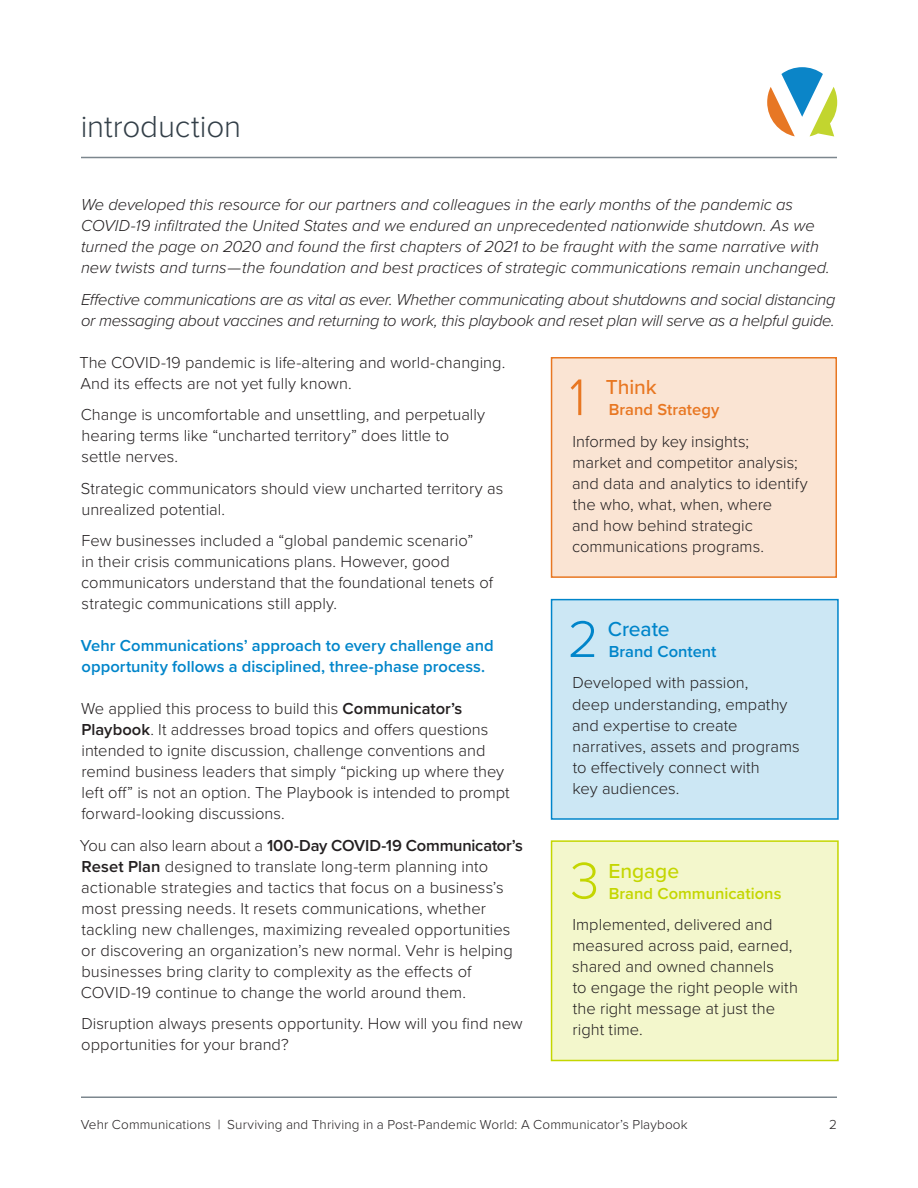
<style>
.page{position:relative;width:918px;height:1188px;background:#fff}
.page>*{position:absolute;margin:0;border:0;box-sizing:border-box;transform-origin:0 0}
.t1{font:300 53.4px "Proxima Nova";color:#e87722}
.t2{font:300 53.4px "Proxima Nova";color:#0085ca}
.t3{font:300 53.4px "Proxima Nova";color:#c4d600}
.t4{font:300 31.5px "Proxima Nova";letter-spacing:-.005em;color:#333f48}
.t5{font:500 21px "Proxima Nova";letter-spacing:-.005em;color:#0085ca}
.t6{font:500 21px "Proxima Nova";color:#c4d600}
.t7{font:500 21px "Proxima Nova";letter-spacing:-.005em;color:#e87722}
.t8{font:300 16.5px/21px "Proxima Nova";color:#231f20}
.t9{font:italic 300 16.5px/21px "Proxima Nova";letter-spacing:-.005em;color:#231f20}
.t10{font:600 16.5px/21px "Proxima Nova";color:#0085ca}
.t11{font:600 16.5px "Proxima Nova";color:#c4d600}
.t12{font:600 16.5px "Proxima Nova";color:#e87722}
.t13{font:300 13.5px "Proxima Nova";letter-spacing:.01em;color:#231f20}
.s1{font-weight:600}
</style>
<div class="page">
<hr style="left:81px;top:1096px;width:756px;height:2px;background:#7c878e">
<hr style="left:81px;top:157px;width:756px;height:1px;background:#7c878e">
<svg style="left:767px;top:67px;width:70px;height:69px"></svg>
<div style="left:551px;top:357px;width:286px;height:221px;background:#fae4d3;border:2px solid #e87722"></div>
<div style="left:551px;top:599px;width:288px;height:221px;background:#cce7f4;border:2px solid #0085ca"></div>
<div style="left:551px;top:840px;width:288px;height:221px;background:#f3f7cc;border:2px solid #c4d600"></div>
<h2 class="t4" style="left:81px;top:103px;width:162px">introduction</h2>
<p class="t9" style="left:81px;top:193px;width:750px">We developed this resource for our partners and colleagues in the early months of the pandemic as COVID-19 infiltrated the United States and we endured an unprecedented nationwide shutdown. As we turned the page on 2020 and found the first chapters of 2021 to be fraught with the same narrative with new twists and turns — the foundation and best practices of strategic communications remain unchanged.</p>
<p class="t9" style="left:81px;top:288px;width:756px">Effective communications are as vital as ever. Whether communicating about shutdowns and social distancing or messaging about vaccines and returning to work, this playbook and reset plan will serve as a helpful guide.</p>
<p class="t8" style="left:79px;top:351px;width:428px">The COVID-19 pandemic is life-altering and world-changing.<br>And its effects are not yet fully known.</p>
<p class="t8" style="left:81px;top:403px;width:406px">Change is uncomfortable and unsettling, and perpetually hearing terms like “uncharted territory” does little to settle nerves.</p>
<p class="t8" style="left:81px;top:477px;width:424px">Strategic communicators should view uncharted territory as unrealized potential.</p>
<p class="t8" style="left:81px;top:529px;width:413px">Few businesses included a “global pandemic scenario”<br>in their crisis communications plans. However, good communicators understand that the foundational tenets of strategic communications still apply.</p>
<p class="t10" style="left:81px;top:635px;width:414px">Vehr Communications’ approach to every challenge and opportunity follows a disciplined, three-phase process.</p>
<p class="t8" style="left:81px;top:697px;width:430px">We applied this process to build this <span class="s1">Communicator’s Playbook</span>. It addresses broad topics and offers questions intended to ignite discussion, challenge conventions and remind business leaders that simply “picking up where they left off” is not an option. The Playbook is intended to prompt forward-looking discussions.</p>
<p class="t8" style="left:80px;top:834px;width:445px">You can also learn about a <span class="s1">100-Day COVID-19 Communicator’s Reset Plan</span> designed to translate long-term planning into actionable strategies and tactics that focus on a business’s most pressing needs. It resets communications, whether tackling new challenges, maximizing revealed opportunities or discovering an organization’s new normal. Vehr is helping businesses bring clarity to complexity as the effects of COVID-19 continue to change the world around them.</p>
<p class="t8" style="left:81px;top:1012px;width:443px">Disruption always presents opportunity. How will you find new opportunities for your brand?</p>
<h1 class="t1" style="left:569px;top:357px;width:18px">1</h1>
<p class="t7" style="left:606px;top:371px;width:52px">Think</p>
<p class="t12" style="left:609px;top:397px;width:112px">Brand Strategy</p>
<p class="t8" style="left:572px;top:430px;width:237px">Informed by key insights;<br>market and competitor analysis; and data and analytics to identify the who, what, when, where<br>and how behind strategic communications programs.</p>
<h1 class="t2" style="left:568px;top:599px;width:33px">2</h1>
<p class="t5" style="left:608px;top:613px;width:63px">Create</p>
<p class="t10" style="left:609px;top:641px;width:109px">Brand Content</p>
<p class="t8" style="left:572px;top:672px;width:229px">Developed with passion,<br>deep understanding, empathy and expertise to create narratives, assets and programs to effectively connect with<br>key audiences.</p>
<h1 class="t3" style="left:570px;top:841px;width:31px">3</h1>
<p class="t6" style="left:608px;top:855px;width:72px">Engage</p>
<p class="t11" style="left:609px;top:881px;width:174px">Brand Communications</p>
<p class="t8" style="left:572px;top:913px;width:227px">Implemented, delivered and measured across paid, earned, shared and owned channels<br>to engage the right people with the right message at just the right time.</p>
<p class="t13" style="left:81px;top:1114px;width:608px">Vehr Communications | Surviving and Thriving in a Post-Pandemic World: A Communicator’s Playbook</p>
<p class="t13" style="left:829px;top:1114px;width:9px">2</p>
</div>
